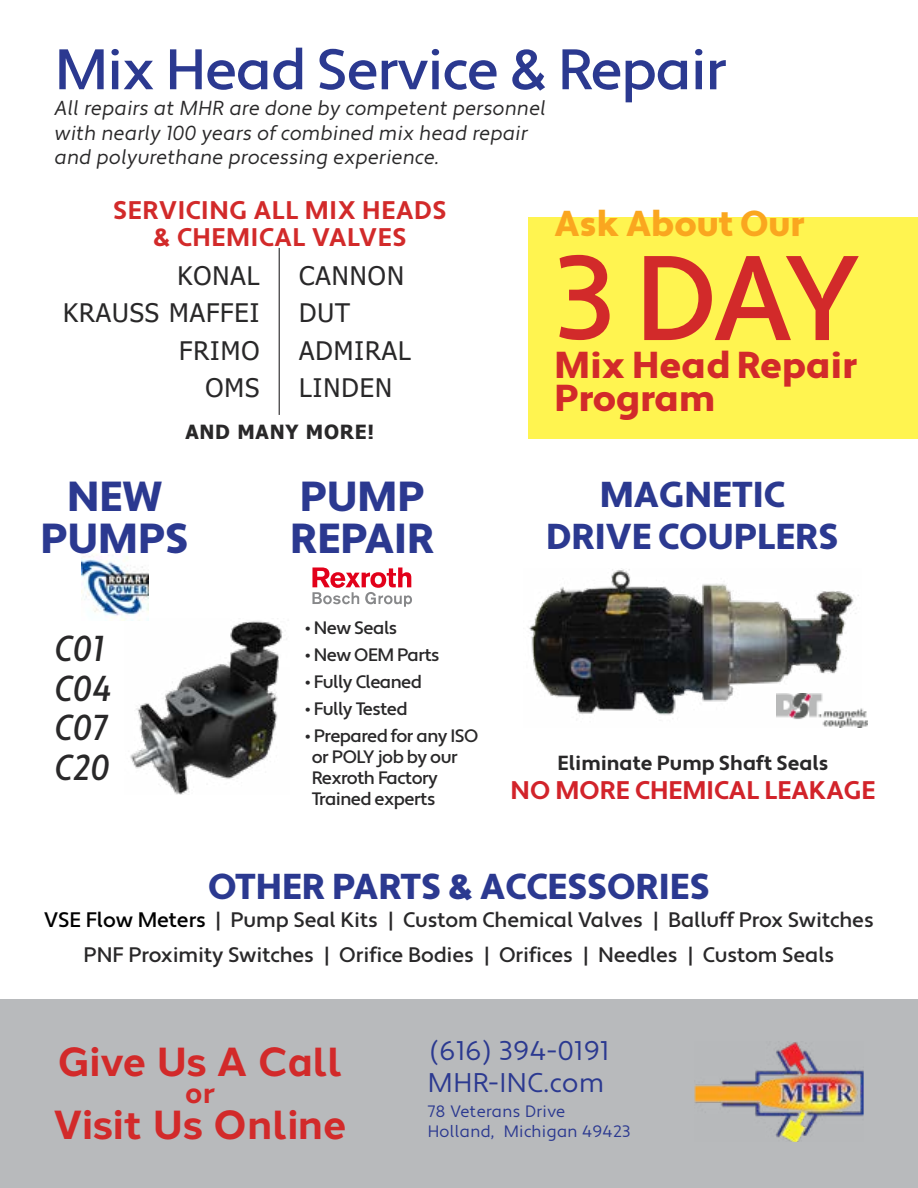
<style>
.page{position:relative;width:918px;height:1188px;background:#fff}
.page>*{position:absolute;margin:0;border:0;box-sizing:border-box;transform-origin:0 0}
.t1{font:500 120px "Apertura";color:#d22a2a}
.t2{font:500 57px "Apertura";letter-spacing:-.02em;color:#2b3990}
.t3{font:900 42px/42px "Apertura";color:#2b3990;text-align:center}
.t4{font:700 40.5px "Halcom";color:#d22a2a}
.t5{font:900 37.5px/33px "Apertura";color:#d22a2a}
.t6{font:900 36px/42px "Apertura";color:#2b3990;text-align:center}
.t7{font:36px/39.8px "Apertura Medium Cond Obliq";color:#292829}
.t8{font:900 36px "Apertura";color:#faa61f}
.t9{font:700 28.5px "Halcom";color:#d22a2a}
.t10{font:27px/32.4px "Apertura";letter-spacing:.02em;color:#2b3990}
.t11{font:25.5px/37.5px "Tahoma";letter-spacing:.04em;color:#292829}
.t12{font:700 25.5px/27px "Apertura";letter-spacing:.025em;color:#d22a2a;text-align:center}
.t13{font:700 25.5px "Apertura";color:#d2232a}
.t14{font:500 21px/34.5px "Apertura";letter-spacing:-.005em;color:#292829;text-align:center}
.t15{font:700 20.4px "Apertura";color:#292829}
.t16{font:20.25px/24.3px "Apertura Obliq";color:#292829}
.t17{font:700 19.5px "Tahoma";letter-spacing:.04em;color:#292829}
.t18{font:500 18px/21px "Apertura";letter-spacing:-.03em;color:#292829}
.t19{font:16.5px/19.8px "Apertura";letter-spacing:.02em;color:#2b3990}
.s1{color:#000}
</style>
<div class="page">
<hr style="left:279px;top:248px;width:1px;height:167px;background:#292829">
<img style="left:81px;top:553px;width:68px;height:68px">
<img style="left:124px;top:619px;width:162px;height:176px">
<img style="left:861px;top:708px;width:7px;height:20px">
<img style="left:529px;top:568px;width:332px;height:160px">
<div style="left:528px;top:218px;width:390px;height:221px;background:#fff450"></div>
<svg style="left:312px;top:567px;width:100px;height:40px"></svg>
<div style="left:0;top:999px;width:918px;height:189px;background:#b8babc"></div>
<img style="left:694px;top:1042px;width:170px;height:99px">
<h2 class="t2" style="left:55px;top:35px;width:673px">Mix Head Service &amp; Repair</h2>
<p class="t16" style="left:55px;top:97px;width:493px">All repairs at MHR are done by competent personnel with nearly 100 years of combined mix head repair and polyurethane processing experience.</p>
<p class="t12" style="left:113px;top:198px;width:335px">SERVICING ALL MIX HEADS &amp; CHEMICAL VALVES</p>
<p class="t11" style="left:299px;top:258px;width:113px">CANNON<br>DUT<br>ADMIRAL<br>LINDEN</p>
<p class="t17" style="left:185px;top:418px;width:190px">AND MANY MORE!</p>
<p class="t11" style="left:63px;top:258px;width:198px;text-align:right">KONAL<br>KRAUSS MAFFEI<br>FRIMO<br>OMS</p>
<h3 class="t8" style="left:554px;top:201px;width:252px">Ask About Our</h3>
<h1 class="t1" style="left:554px;top:226px;width:308px">3 DAY</h1>
<h3 class="t5" style="left:554px;top:349px;width:304px">Mix Head Repair<br>Program</h3>
<h3 class="t3" style="left:41px;top:477px;width:150px">NEW<br>PUMPS</h3>
<h3 class="t3" style="left:290px;top:477px;width:146px;text-align:left">PUMP<br>REPAIR</h3>
<h3 class="t6" style="left:546px;top:474px;width:294px">MAGNETIC<br>DRIVE COUPLERS</h3>
<h3 class="t7" style="left:55px;top:630px;width:51px">C01</h3>
<h3 class="t7" style="left:55px;top:669px;width:59px">C04<br>C07<br>C20</h3>
<p class="t18" style="left:305px;top:618px;width:94px">• New Seals</p>
<p class="t18" style="left:305px;top:645px;width:136px">• New OEM Parts</p>
<p class="t18" style="left:305px;top:672px;width:118px">• Fully Cleaned</p>
<p class="t18" style="left:305px;top:699px;width:104px">• Fully Tested</p>
<p class="t18" style="left:312px;top:726px;width:168px;text-indent:-7px">• Prepared for any ISO or POLY job by our<br>Rexroth Factory<br>Trained experts</p>
<p class="t15" style="left:558px;top:751px;width:272px">Eliminate Pump Shaft Seals</p>
<p class="t13" style="left:511px;top:774px;width:366px">NO MORE CHEMICAL LEAKAGE</p>
<h3 class="t6" style="left:208px;top:866px;width:503px">OTHER PARTS &amp; ACCESSORIES</h3>
<p class="t14" style="left:44px;top:904px;width:831px"><span class="s1">VSE Flow Meters</span> | Pump Seal Kits | Custom Chemical Valves | Balluff Prox Switches<br>PNF Proximity Switches | Orifice Bodies | Orifices | Needles | Custom Seals</p>
<h3 class="t4" style="left:57px;top:1029px;width:288px">Give Us A Call</h3>
<h3 class="t9" style="left:185px;top:1070px;width:32px">or</h3>
<h3 class="t4" style="left:53px;top:1092px;width:295px">Visit Us Online</h3>
<p class="t10" style="left:428px;top:1035px;width:183px">(616) 394-0191<br>MHR-INC.com</p>
<p class="t19" style="left:428px;top:1102px;width:204px">78 Veterans Drive<br>Holland, Michigan 49423</p>
</div>
